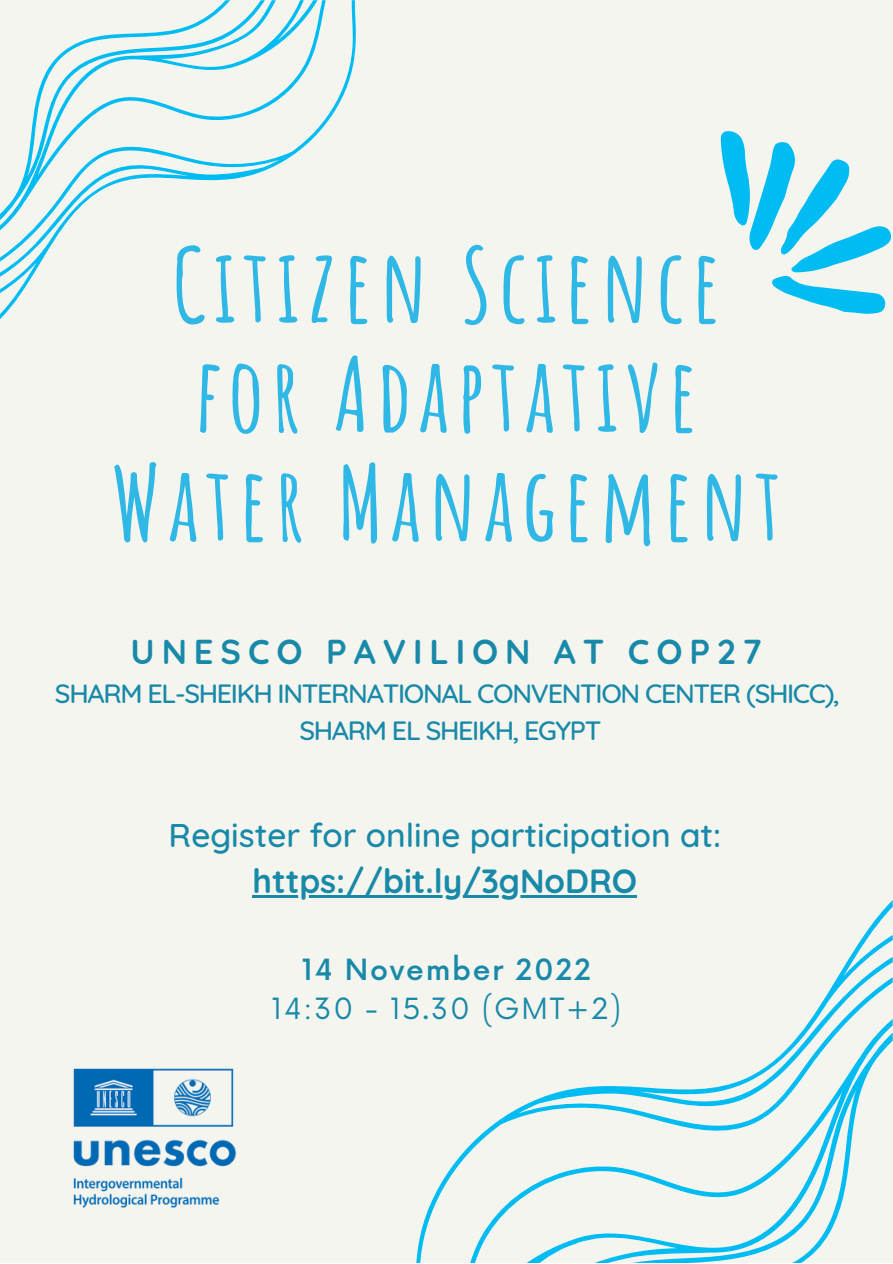
<style>
.page{position:relative;width:893px;height:1264px;background:#fff}
.page>*{position:absolute;margin:0;border:0;box-sizing:border-box;transform-origin:0 0}
.t1{font:700 101.4px/109.1px "Amatic SC";letter-spacing:.07em;color:#2fb8e6;text-align:center}
.t2{font:700 34.5px "Quicksand";letter-spacing:.2em;color:#1889a8}
.t3{font:500 33.45px "Quicksand";color:#1889a8}
.t4{font:700 33.45px "Quicksand";color:#1889a8}
.t5{font:28.5px "Now";letter-spacing:.06em;color:#1889a8}
.t6{font:500 28.5px "Now";letter-spacing:.06em;color:#1889a8}
.t7{font:500 27px/37px "Quicksand";letter-spacing:-.05em;color:#1889a8;text-align:center}
</style>
<div class="page">
<div style="left:0;top:0;width:892px;height:1262px;background:#f5f5ef"></div>
<svg style="left:0;top:0;width:356px;height:319px"></svg>
<svg style="left:0;top:0;width:265px;height:220px"></svg>
<svg style="left:416px;top:901px;width:476px;height:361px"></svg>
<svg style="left:537px;top:1032px;width:355px;height:230px"></svg>
<svg style="left:720px;top:131px;width:171px;height:183px"></svg>
<hr style="left:252px;top:895px;width:385px;height:2px;background:#1889a8">
<img style="left:73px;top:1068px;width:164px;height:140px">
<h1 class="t1" style="left:111px;top:229px;width:671px">Citizen Science for Adaptative<br>Water Management</h1>
<p class="t2" style="left:130px;top:629px;width:633px">UNESCO PAVILION AT COP27</p>
<p class="t7" style="left:55px;top:674px;width:786px">SHARM EL-SHEIKH INTERNATIONAL CONVENTION CENTER (SHICC),<br>SHARM EL SHEIKH, EGYPT</p>
<p class="t3" style="left:169px;top:813px;width:554px">Register for online participation at:</p>
<p class="t4" style="left:252px;top:859px;width:386px">https://bit.ly/3gNoDRO</p>
<p class="t6" style="left:302px;top:953px;width:290px">14 November 2022</p>
<p class="t5" style="left:271px;top:992px;width:351px">14:30 - 15.30 (GMT+2)</p>
</div>
